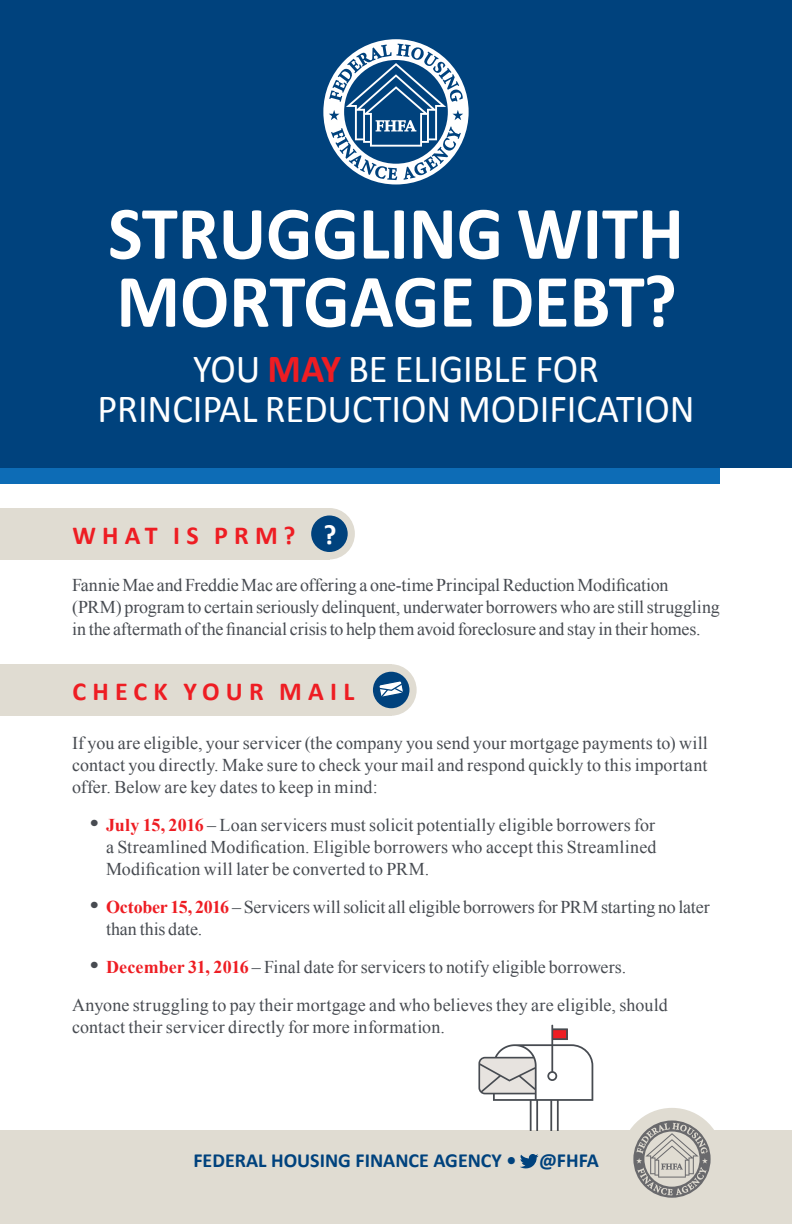
<style>
.page{position:relative;width:792px;height:1224px;background:#fff}
.page>*{position:absolute;margin:0;border:0;box-sizing:border-box;transform-origin:0 0}
.t1{font:700 76px/68px "Calibri";color:#fff;scale:.96 1}
.t2{font:40px "Calibri";color:#fff;scale:.96 1}
.fineprint{font:700 28.4px "Calibri";color:#fff}
.fineprint-2{font:700 26px "Calibri";letter-spacing:.24em;color:#ee1d23}
.t3{font:700 20px "Calibri";color:#00427d}
.fineprint-3{font:18px/22px "Times New Roman";color:#474b51}
.s1{font-weight:700;color:#ee1d23}
.s2{font-weight:700;font-size:24px}
</style>
<div class="page">
<div style="left:0;top:1130px;width:792px;height:94px;background:#e0dcd2"></div>
<div style="left:621px;top:1108px;width:102px;height:102px;background:#e0dcd2;border-radius:50%"></div>
<svg style="left:633px;top:1120px;width:78px;height:78px"></svg>
<svg style="left:520px;top:1154px;width:19px;height:14px"></svg>
<div style="left:304px;top:508px;width:51px;height:52px;background:#e0dcd2;border-radius:50%"></div>
<div style="left:0;top:508px;width:329px;height:52px;background:#e0dcd2"></div>
<div style="left:311px;top:515px;width:37px;height:37px;background:#00427d;border-radius:50%"></div>
<div style="left:0;top:664px;width:391px;height:52px;background:#e0dcd2"></div>
<div style="left:366px;top:664px;width:51px;height:52px;background:#e0dcd2;border-radius:50%"></div>
<div style="left:373px;top:672px;width:36px;height:36px;background:#00427d;border-radius:50%"></div>
<svg style="left:379px;top:681px;width:24px;height:16px"></svg>
<div style="left:0;top:468px;width:720px;height:16px;background:#0d6cb6"></div>
<div style="left:0;top:0;width:792px;height:468px;background:#00427d"></div>
<svg style="left:323px;top:39px;width:146px;height:145px"></svg>
<svg style="left:478px;top:1024px;width:115px;height:106px"></svg>
<p class="t1" style="left:108px;top:199px;width:601px">STRUGGLING WITH<br>MORTGAGE DEBT?</p>
<p class="t2" style="left:193px;top:343px;width:424px">YOU <span class="s1">MAY</span> BE ELIGIBLE FOR</p>
<p class="t2" style="left:98px;top:383px;width:623px">PRINCIPAL REDUCTION MODIFICATION</p>
<p class="fineprint-2" style="left:73px;top:518px;width:225px">WHAT IS PRM?</p>
<p class="fineprint" style="left:324px;top:516px;width:15px">?</p>
<p class="fineprint-3" style="left:72px;top:574px;width:649px">Fannie Mae and Freddie Mac are offering a one-time Principal Reduction Modification (PRM) program to certain seriously delinquent, underwater borrowers who are still struggling in the aftermath of the financial crisis to help them avoid foreclosure and stay in their homes.</p>
<p class="fineprint-2" style="left:73px;top:674px;width:283px">CHECK YOUR MAIL</p>
<p class="fineprint-3" style="left:72px;top:731px;width:637px;text-align:justify">If you are eligible, your servicer (the company you send your mortgage payments to) will contact you directly. Make sure to check your mail and respond quickly to this important offer. Below are key dates to keep in mind:</p>
<p class="fineprint-3" style="left:106px;top:813px;width:552px;text-align:justify;text-indent:-16px"><span class="s2">•</span> <span class="s1">July 15, 2016</span> – Loan servicers must solicit potentially eligible borrowers for a Streamlined Modification. Eligible borrowers who accept this Streamlined Modification will later be converted to PRM.</p>
<p class="fineprint-3" style="left:106px;top:895px;width:605px;text-indent:-16px"><span class="s2">•</span> <span class="s1">October 15, 2016</span> – Servicers will solicit all eligible borrowers for PRM starting no later than this date.</p>
<p class="fineprint-3" style="left:90px;top:955px;width:538px"><span class="s2">•</span> <span class="s1">December 31, 2016</span> – Final date for servicers to notify eligible borrowers.</p>
<p class="fineprint-3" style="left:72px;top:993px;width:597px">Anyone struggling to pay their mortgage and who believes they are eligible, should contact their servicer directly for more information.</p>
<p class="t3" style="left:193px;top:1148px;width:407px">FEDERAL HOUSING FINANCE AGENCY • @FHFA</p>
</div>
